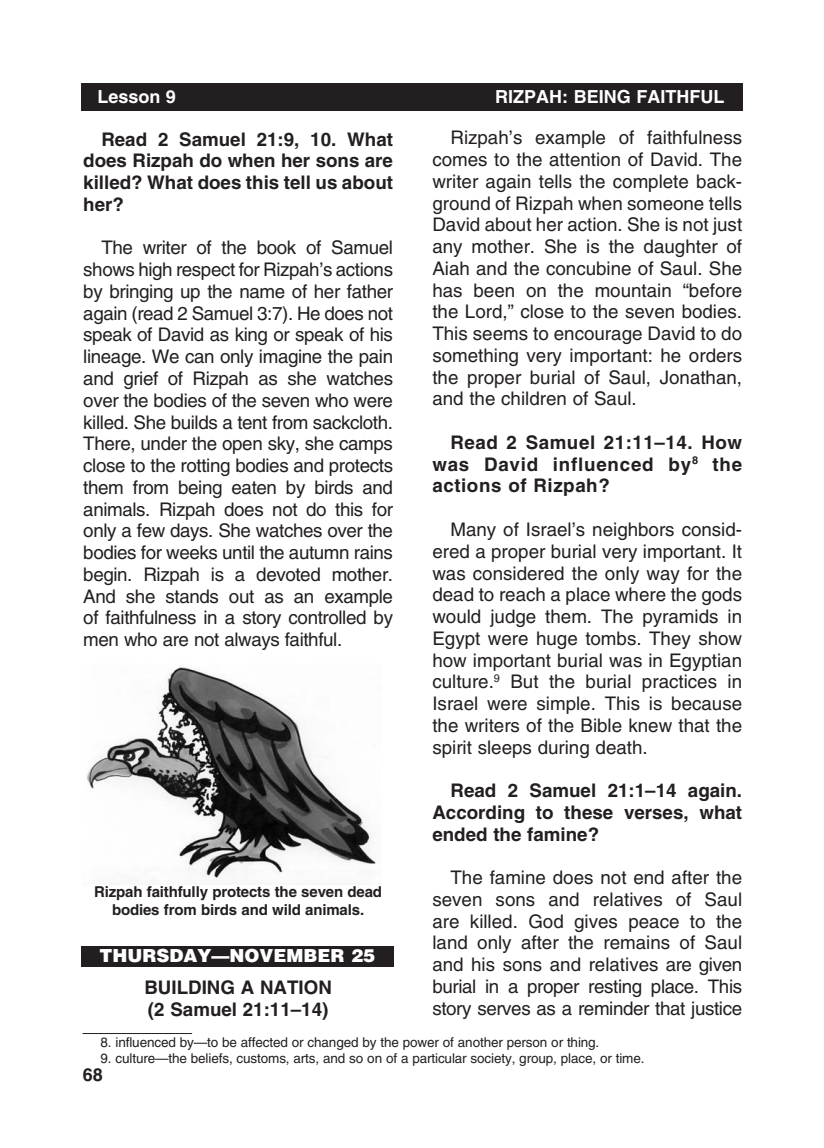
<style>
.page{position:relative;width:824px;height:1148px;background:#fff}
.page>*{position:absolute;margin:0;border:0;box-sizing:border-box;transform-origin:0 0}
._1-Body{font:18.75px/21.8px "Helvetica";letter-spacing:-.02em;color:#231f20;text-align:justify}
._1-Body-2{font:18.75px/21.8px "Helvetica";color:#231f20}
._2-Body_bold{font:700 18.75px/21.8px "Helvetica";color:#231f20;text-align:justify}
._5-subheads{font:700 18.75px/21.8px "Helvetica";color:#231f20}
.t1{font:700 18px "Helvetica";color:#fff}
.t2{font:900 18px "Helvetica";color:#fff}
.t3{font:700 18px "Helvetica";color:#231f20}
._8-captions{font:700 15px/18px "Helvetica";letter-spacing:-.01em;color:#231f20;text-align:center}
._7-footnotes{font:13.5px "Helvetica";letter-spacing:-.01em;color:#231f20}
</style>
<div class="page">
<div style="left:81px;top:84px;width:661px;height:27px;background:#231f20"></div>
<div style="left:81px;top:83px;width:662px;height:27px;background:#231f20"></div>
<div style="left:81px;top:946px;width:313px;height:20px;background:#231f20"></div>
<img style="left:87px;top:667px;width:289px;height:213px">
<hr style="left:82px;top:1033px;width:110px;height:1px;background:#231f20">
<p class="t1" style="left:97px;top:86px;width:80px">Lesson 9</p>
<p class="t1" style="left:495px;top:86px;width:25px">Rizpah</p>
<p class="t1" style="left:562px;top:86px;width:36px">: Being</p>
<p class="t1" style="left:636px;top:86px;width:23px">Faithful</p>
<p class="_2-Body_bold" style="left:83px;top:128px;width:311px;text-indent:18px">Read 2 Samuel 21:9, 10. What does Rizpah do when her sons are killed? What does this tell us about her?</p>
<p class="_1-Body" style="left:83px;top:237px;width:311px;text-align:left;text-indent:18px">The writer of the book of Samuel shows high respect for Rizpah’s actions by bringing up the name of her father again (read 2 Samuel 3:7). He does not speak of David as king or speak of his lineage. We can only imagine the pain and grief of Rizpah as she watches over the bodies of the seven who were killed. She builds a tent from sackcloth.<br>There, under the open sky, she camps close to the rotting bodies and protects them from being eaten by birds and animals. Rizpah does not do this for only a few days. She watches over the bodies for weeks until the autumn rains begin. Rizpah is a devoted mother.<br>And she stands out as an example of faithfulness in a story controlled by men who are not always faithful.</p>
<p class="t1" style="left:166px;top:86px;width:12px">1</p>
<p class="t1" style="left:618px;top:86px;width:107px">Lesson Title</p>
<p class="_1-Body-2" style="left:432px;top:127px;width:311px;text-indent:18px">Rizpah’s example of faithfulness comes to the attention of David. The writer again tells the complete back&shy;ground of Rizpah when someone tells David about her action. She is not just any mother. She is the daughter of Aiah and the concubine of Saul. She has been on the mountain “before the Lord,” close to the seven bodies.<br>This seems to encourage David to do something very important: he orders the proper burial of Saul, Jonathan, and the children of Saul.</p>
<p class="_2-Body_bold" style="left:432px;top:431px;width:311px;text-indent:18px">Read 2 Samuel 21:11–14. How was David influenced by<sup>8</sup> the actions of Rizpah?</p>
<p class="_1-Body" style="left:432px;top:518px;width:311px;text-indent:18px">Many of Israel’s neighbors consid&shy;ered a proper burial very important. It was considered the only way for the dead to reach a place where the gods would judge them. The pyramids in Egypt were huge tombs. They show how important burial was in Egyptian culture. <sup>9</sup> But the burial practices in Israel were simple. This is because the writers of the Bible knew that the spirit sleeps during death.</p>
<p class="_2-Body_bold" style="left:432px;top:779px;width:311px;text-indent:18px">Read 2 Samuel 21:1–14 again.<br>According to these verses, what ended the famine?</p>
<p class="_1-Body" style="left:432px;top:866px;width:311px;text-indent:18px">The famine does not end after the seven sons and relatives of Saul are killed. God gives peace to the land only after the remains of Saul and his sons and relatives are given burial in a proper resting place. This story serves as a reminder that justice</p>
<p class="_8-captions" style="left:94px;top:882px;width:289px">Rizpah faithfully protects the seven dead bodies from birds and wild animals.</p>
<p class="t2" style="left:99px;top:944px;width:277px">THURSDAY—NOVEMBER 25</p>
<p class="_5-subheads" style="left:144px;top:976px;width:189px">BUILDING A NATION (2 Samuel 21:11–14)</p>
<p class="_7-footnotes" style="left:101px;top:1034px;width:498px">8. influenced by—to be affected or changed by the power of another person or thing.</p>
<p class="_7-footnotes" style="left:101px;top:1050px;width:543px">9. culture—the beliefs, customs, arts, and so on of a particular society, group, place, or time.</p>
<p class="t3" style="left:83px;top:1063px;width:22px">68</p>
</div>
